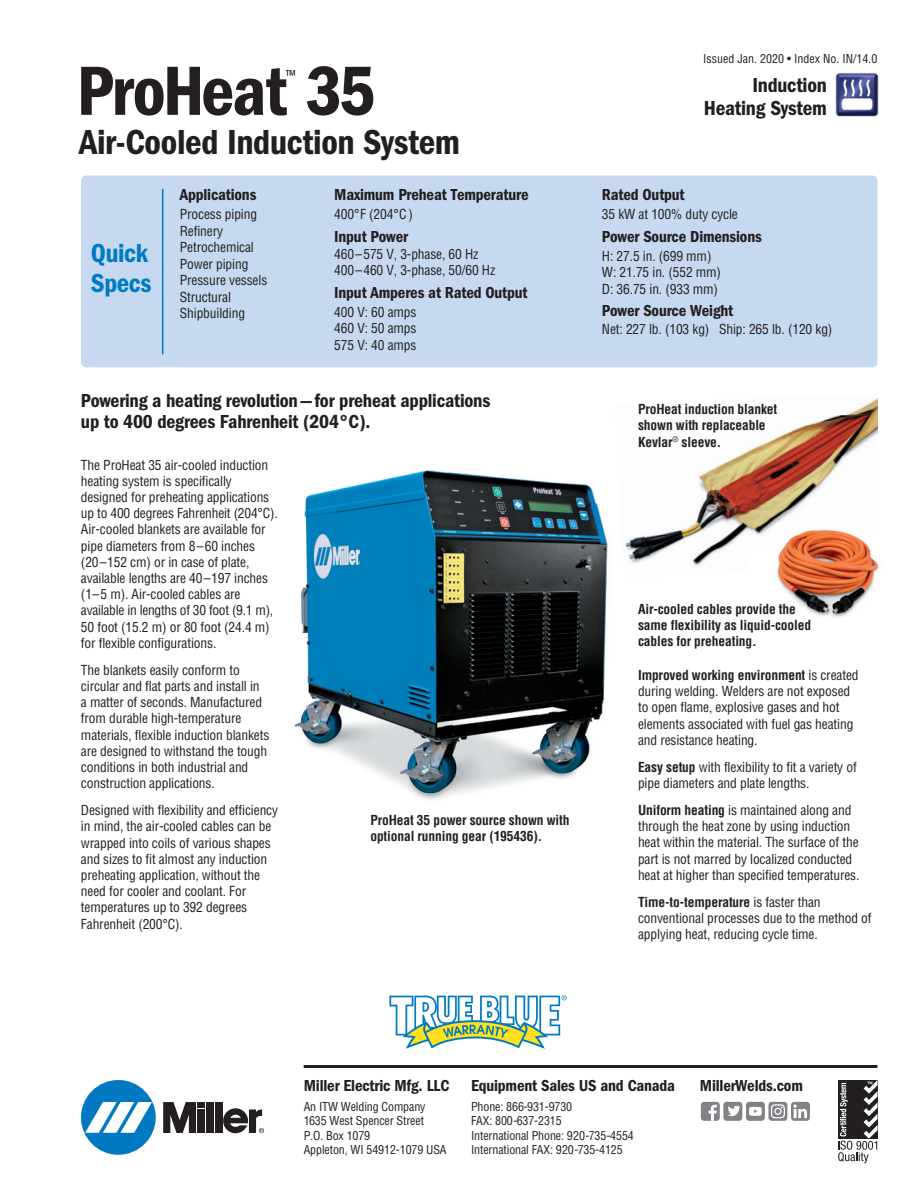
<style>
.page{position:relative;width:918px;height:1188px;background:#fff}
.page>*{position:absolute;margin:0;border:0;box-sizing:border-box;transform-origin:0 0}
.t1{font:72px "ITC Franklin Gothic Std Dm Cd";letter-spacing:-.03em;color:#231f20}
.t2{font:36px "ITC Franklin Gothic Std Dm Cd";letter-spacing:-.01em;color:#231f20}
.t3{font:27px/30px "ITC Franklin Gothic Std Dm Cd";letter-spacing:-.015em;color:#007bc3}
.t4{font:21px/22.5px "ITC Franklin Gothic Std Dm Cd";letter-spacing:-.01em;color:#231f20;text-align:right}
.t5{font:19.5px/21px "ITC Franklin Gothic Std Dm Cd";letter-spacing:-.01em;color:#231f20}
.t6{font:16.5px "ITC Franklin Gothic Std Dm Cd";letter-spacing:-.01em;color:#231f20}
.t7{font:condensed 15px "ITC Franklin Gothic Std";color:#231f20}
.t8{font:condensed 13.5px/16.2px "Helvetica";letter-spacing:-.01em;color:#231f20}
.t9{font:700 condensed 13.5px/16.2px "Helvetica";letter-spacing:-.01em;color:#231f20}
.t10{font:condensed 12px/14.4px "Helvetica";letter-spacing:-.01em;color:#231f20}
.s1{font-weight:700}
</style>
<div class="page">
<img style="left:644px;top:399px;width:233px;height:167px">
<svg style="left:749px;top:528px;width:19px;height:38px"></svg>
<img style="left:768px;top:528px;width:111px;height:90px">
<div style="left:81px;top:176px;width:797px;height:191px;background:#c6d9f0;border-radius:5px"></div>
<svg style="left:835px;top:72px;width:41px;height:45px"></svg>
<img style="left:836px;top:73px;width:43px;height:43px">
<svg style="left:389px;top:995px;width:178px;height:54px"></svg>
<hr style="left:162px;top:189px;width:1px;height:165px;background:#007bc3">
<img style="left:294px;top:470px;width:334px;height:330px">
<hr style="left:304px;top:1065px;width:573px;height:3px;background:#231f20">
<div style="left:81px;top:1080px;width:75px;height:75px;background:#0079c2;border-radius:50%"></div>
<svg style="left:85px;top:1102px;width:67px;height:31px"></svg>
<div style="left:206px;top:1102px;width:8px;height:31px;background:#231f20"></div>
<div style="left:215px;top:1102px;width:7px;height:31px;background:#231f20"></div>
<div style="left:198px;top:1102px;width:7px;height:6px;background:#231f20"></div>
<div style="left:198px;top:1109px;width:7px;height:24px;background:#231f20"></div>
<svg style="left:163px;top:1102px;width:33px;height:31px"></svg>
<svg style="left:223px;top:1108px;width:41px;height:25px"></svg>
<svg style="left:838px;top:1080px;width:40px;height:83px"></svg>
<div style="left:791px;top:1102px;width:19px;height:19px;background:#808285;border-radius:3px"></div>
<svg style="left:793px;top:1105px;width:14px;height:13px"></svg>
<div style="left:723px;top:1102px;width:19px;height:19px;background:#808285;border-radius:3px"></div>
<svg style="left:728px;top:1106px;width:12px;height:10px"></svg>
<div style="left:746px;top:1102px;width:19px;height:19px;background:#808285;border-radius:3px"></div>
<svg style="left:749px;top:1107px;width:13px;height:9px"></svg>
<div style="left:701px;top:1102px;width:19px;height:19px;background:#808285;border-radius:3px"></div>
<svg style="left:708px;top:1105px;width:9px;height:16px"></svg>
<div style="left:768px;top:1102px;width:19px;height:19px;background:#808285;border-radius:3px"></div>
<svg style="left:771px;top:1104px;width:14px;height:14px"></svg>
<h1 class="t1" style="left:77px;top:67px;width:301px">ProHeat 35</h1>
<p class="t7" style="left:286px;top:66px;width:12px">™</p>
<h2 class="t2" style="left:79px;top:130px;width:383px">Air-Cooled Induction System</h2>
<h3 class="t3" style="left:91px;top:241px;width:62px">Quick<br>Specs</h3>
<p class="t6" style="left:180px;top:189px;width:78px">Applications</p>
<p class="t8" style="left:180px;top:207px;width:89px">Process piping<br>Refinery<br>Petrochemical<br>Power piping<br>Pressure vessels<br>Structural<br>Shipbuilding</p>
<p class="t6" style="left:334px;top:189px;width:196px">Maximum Preheat Temperature</p>
<p class="t8" style="left:334px;top:207px;width:80px">400°F (204°C )</p>
<p class="t6" style="left:334px;top:231px;width:75px">Input Power</p>
<p class="t8" style="left:334px;top:246px;width:163px">460–575 V, 3-phase, 60 Hz<br>400–460 V, 3-phase, 50/60 Hz</p>
<p class="t6" style="left:334px;top:287px;width:195px">Input Amperes at Rated Output</p>
<p class="t8" style="left:334px;top:305px;width:84px;text-align:justify">400 V: 60 amps 460 V: 50 amps 575 V: 40 amps</p>
<h3 class="t5" style="left:81px;top:392px;width:411px">Powering a heating revolution—for preheat applications up to 400 degrees Fahrenheit (204°C).</h3>
<p class="t8" style="left:81px;top:458px;width:198px">The ProHeat 35 air-cooled induction heating system is specifically designed for preheating applications up to 400 degrees Fahrenheit (204°C).<br>Air-cooled blankets are available for pipe diameters from 8–60 inches (20–152 cm) or in case of plate, available lengths are 40–197 inches (1–5 m). Air-cooled cables are available in lengths of 30 foot (9.1 m), 50 foot (15.2 m) or 80 foot (24.4 m) for flexible configurations.</p>
<p class="t8" style="left:81px;top:663px;width:190px">The blankets easily conform to circular and flat parts and install in<br>a matter of seconds. Manufactured from durable high-temperature materials, flexible induction blankets are designed to withstand the tough conditions in both industrial and construction applications.</p>
<p class="t8" style="left:81px;top:803px;width:199px">Designed with flexibility and efficiency in mind, the air-cooled cables can be wrapped into coils of various shapes and sizes to fit almost any induction preheating application, without the need for cooler and coolant. For temperatures up to 392 degrees Fahrenheit (200°C).</p>
<p class="t9" style="left:370px;top:813px;width:201px">ProHeat 35 power source shown with optional running gear (195436).</p>
<p class="t10" style="left:703px;top:52px;width:176px">Issued Jan. 2020 • Index No. IN/14.0</p>
<h3 class="t4" style="left:704px;top:76px;width:125px">Induction<br>Heating System</h3>
<p class="t6" style="left:602px;top:189px;width:84px">Rated Output</p>
<p class="t8" style="left:602px;top:207px;width:137px">35 kW at 100% duty cycle</p>
<p class="t6" style="left:602px;top:231px;width:161px">Power Source Dimensions</p>
<p class="t8" style="left:602px;top:249px;width:121px">H: 27.5 in. (699 mm)<br>W: 21.75 in. (552 mm)<br>D: 36.75 in. (933 mm)</p>
<p class="t6" style="left:602px;top:305px;width:133px">Power Source Weight</p>
<p class="t8" style="left:602px;top:322px;width:232px">Net: 227 lb. (103 kg) Ship: 265 lb. (120 kg)</p>
<p class="t9" style="left:638px;top:402px;width:141px">ProHeat induction blanket shown with replaceable<br>Kevlar<sup>®</sup> sleeve.</p>
<p class="t9" style="left:638px;top:602px;width:175px">Air-cooled cables provide the same flexibility as liquid-cooled cables for preheating.</p>
<p class="t8" style="left:638px;top:668px;width:222px"><span class="s1">Improved working environment</span> is created during welding. Welders are not exposed to open flame, explosive gases and hot elements associated with fuel gas heating and resistance heating.</p>
<p class="t8" style="left:638px;top:760px;width:220px"><span class="s1">Easy setup</span> with flexibility to fit a variety of pipe diameters and plate lengths.</p>
<p class="t8" style="left:638px;top:803px;width:223px"><span class="s1">Uniform heating</span> is maintained along and through the heat zone by using induction heat within the material. The surface of the part is not marred by localized conducted heat at higher than specified temperatures.</p>
<p class="t8" style="left:638px;top:895px;width:235px"><span class="s1">Time-to-temperature</span> is faster than conventional processes due to the method of applying heat, reducing cycle time.</p>
<p class="t6" style="left:304px;top:1080px;width:147px">Miller Electric Mfg. LLC</p>
<p class="t10" style="left:304px;top:1100px;width:144px">An ITW Welding Company<br>1635 West Spencer Street<br>P.O. Box 1079<br>Appleton, WI 54912-1079 USA</p>
<p class="t6" style="left:471px;top:1080px;width:206px">Equipment Sales US and Canada</p>
<p class="t6" style="left:700px;top:1080px;width:105px">MillerWelds.com</p>
<p class="t10" style="left:471px;top:1100px;width:164px">Phone: 866-931-9730<br>FAX: 800-637-2315<br>International Phone: 920-735-4554<br>International FAX: 920-735-4125</p>
</div>
